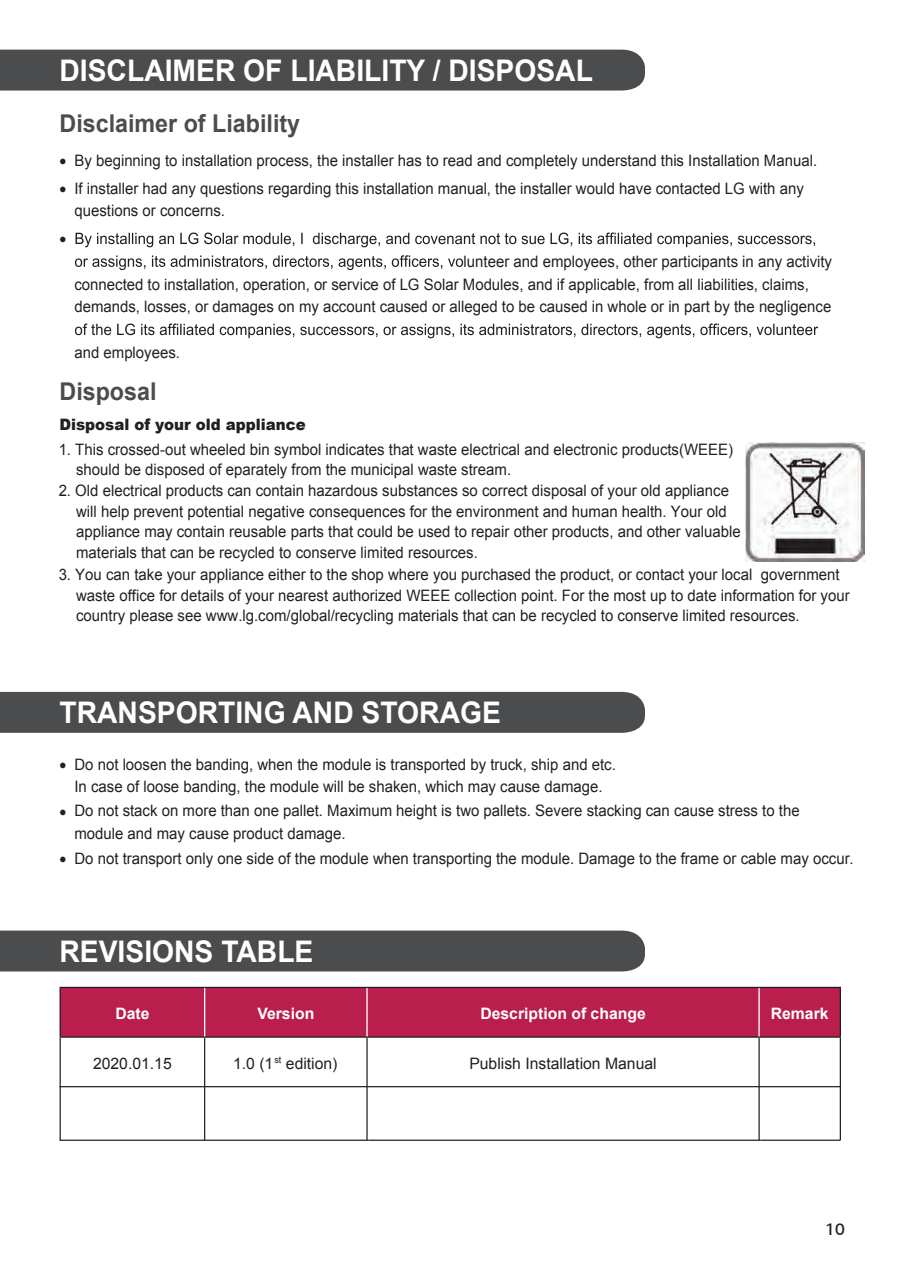
<style>
.page{position:relative;width:903px;height:1275px;background:#fff}
.page>*{position:absolute;margin:0;border:0;box-sizing:border-box;transform-origin:0 0}
.t1{font:700 29.75px "Arial";color:#fff;scale:.95 1}
.t2{font:700 24.5px "Arial";color:#4b4c4d;scale:.95 1}
.t3{font:15.75px/22.8px "Arial";color:#231f20;scale:.95 1}
.t4{font:15.75px "Arial";color:#231f20}
.t5{font:700 15.75px "Arial";color:#fff}
.t6{font:900 15.75px "Arial";color:#231f20;scale:.95 1}
.t7{font:15.75px "LG Sm Ha SB";color:#231f20}
.t8{font:15.75px "Symbol";color:#231f20;scale:.95 1}
</style>
<div class="page">
<svg style="left:76px;top:233px;width:739px;height:14px"></svg>
<svg style="left:75px;top:255px;width:388px;height:15px"></svg>
<svg style="left:75px;top:324px;width:743px;height:14px"></svg>
<div style="left:0;top:50px;width:645px;height:41px;background:#4b4c4d"></div>
<div style="left:0;top:692px;width:645px;height:41px;background:#4b4c4d"></div>
<div style="left:61px;top:988px;width:779px;height:48px;background:#b91e4d"></div>
<hr style="left:60px;top:1038px;width:1px;height:102px;background:#231f20">
<hr style="left:204px;top:1038px;width:1px;height:102px;background:#231f20">
<hr style="left:366px;top:1038px;width:2px;height:102px;background:#231f20">
<hr style="left:758px;top:1038px;width:2px;height:102px;background:#231f20">
<hr style="left:840px;top:1038px;width:1px;height:102px;background:#231f20">
<hr style="left:60px;top:1086px;width:145px;height:1px;background:#231f20">
<hr style="left:205px;top:1086px;width:162px;height:1px;background:#231f20">
<hr style="left:367px;top:1086px;width:392px;height:1px;background:#231f20">
<hr style="left:759px;top:1086px;width:82px;height:1px;background:#231f20">
<hr style="left:60px;top:987px;width:145px;height:1px;background:#231f20">
<hr style="left:60px;top:988px;width:1px;height:48px;background:#231f20">
<hr style="left:205px;top:987px;width:162px;height:1px;background:#231f20">
<hr style="left:367px;top:987px;width:392px;height:1px;background:#231f20">
<hr style="left:759px;top:987px;width:82px;height:1px;background:#231f20">
<hr style="left:840px;top:988px;width:1px;height:48px;background:#231f20">
<hr style="left:60px;top:1036px;width:145px;height:2px;background:#231f20">
<hr style="left:205px;top:1036px;width:162px;height:2px;background:#231f20">
<hr style="left:367px;top:1036px;width:392px;height:2px;background:#231f20">
<hr style="left:759px;top:1036px;width:82px;height:2px;background:#231f20">
<hr style="left:204px;top:988px;width:1px;height:48px;background:#fff">
<hr style="left:366px;top:988px;width:2px;height:48px;background:#fff">
<hr style="left:758px;top:988px;width:2px;height:48px;background:#fff">
<div style="left:0;top:930px;width:645px;height:42px;background:#4b4c4d"></div>
<img style="left:746px;top:442px;width:118px;height:119px">
<hr style="left:60px;top:1140px;width:146px;height:1px;background:#231f20">
<hr style="left:206px;top:1140px;width:162px;height:1px;background:#231f20">
<hr style="left:368px;top:1140px;width:392px;height:1px;background:#231f20">
<hr style="left:760px;top:1140px;width:80px;height:1px;background:#231f20">
<h1 class="t1" style="left:60px;top:50px;width:563px">DISCLAIMER OF LIABILITY / DISPOSAL</h1>
<h2 class="t2" style="left:60px;top:107px;width:255px">Disclaimer of Liability</h2>
<p class="t3" style="left:60px;top:149px;width:799px">• By beginning to installation process, the installer has to read and completely understand this Installation Manual.</p>
<p class="t3" style="left:74px;top:177px;width:769px;text-indent:-15px">• If installer had any questions regarding this installation manual, the installer would have contacted LG with any questions or concerns.</p>
<p class="t8" style="left:60px;top:229px;width:9px">•</p>
<p class="t3" style="left:74px;top:250px;width:799px;text-indent:389px">lunteer and employees, other participants in any activity connected to installation, operation, or service of LG Solar Modules, and if applicable, from all liabilities, claims, demands, losses, or damages on my account caused or alleged to be caused in whole or in part by the negligence</p>
<p class="t3" style="left:74px;top:341px;width:113px">and employees.</p>
<h2 class="t2" style="left:60px;top:375px;width:104px">Disposal</h2>
<p class="t6" style="left:60px;top:413px;width:261px">Disposal of your old appliance</p>
<p class="t3" style="left:76px;top:439px;width:693px;line-height:20.5px;text-indent:-18px">1. This crossed-out wheeled bin symbol indicates that waste electrical and electronic products(WEEE) should be disposed of eparately from the municipal waste stream.</p>
<p class="t3" style="left:76px;top:480px;width:701px;line-height:20.8px;text-indent:-18px">2. Old electrical products can contain hazardous substances so correct disposal of your old appliance will help prevent potential negative consequences for the environment and human health. Your old appliance may contain reusable parts that could be used to repair other products, and other valuable materials that can be recycled to conserve limited resources.</p>
<p class="t3" style="left:76px;top:564px;width:816px;line-height:20.7px;text-indent:-18px">3. You can take your appliance either to the shop where you purchased the product, or contact your local government waste office for details of your nearest authorized WEEE collection point. For the most up to date information for your country please see www.lg.com/global/recycling materials that can be recycled to conserve limited resources.</p>
<h1 class="t1" style="left:60px;top:693px;width:466px">TRANSPORTING AND STORAGE</h1>
<p class="t3" style="left:60px;top:753px;width:587px;text-align:center">• Do not loosen the banding, when the module is transported by truck, ship and etc.<br>In case of loose banding, the module will be shaken, which may cause damage.</p>
<p class="t3" style="left:74px;top:800px;width:765px;text-indent:-15px">• Do not stack on more than one pallet. Maximum height is two pallets. Severe stacking can cause stress to the module and may cause product damage.</p>
<p class="t3" style="left:60px;top:847px;width:837px">• Do not transport only one side of the module when transporting the module. Damage to the frame or cable may occur.</p>
<h1 class="t1" style="left:60px;top:931px;width:269px">REVISIONS TABLE</h1>
<p class="t5" style="left:115px;top:1003px;width:36px">Date</p>
<p class="t5" style="left:257px;top:1003px;width:58px">Version</p>
<p class="t5" style="left:480px;top:1003px;width:167px">Description of change</p>
<p class="t5" style="left:771px;top:1003px;width:59px">Remark</p>
<p class="t4" style="left:93px;top:1053px;width:80px">2020.01.15</p>
<p class="t4" style="left:233px;top:1053px;width:106px">1.0 (1<sup>st</sup> edition)</p>
<p class="t4" style="left:469px;top:1053px;width:189px">Publish Installation Manual</p>
<p class="t7" style="left:825px;top:1221px;width:21px">10</p>
</div>
